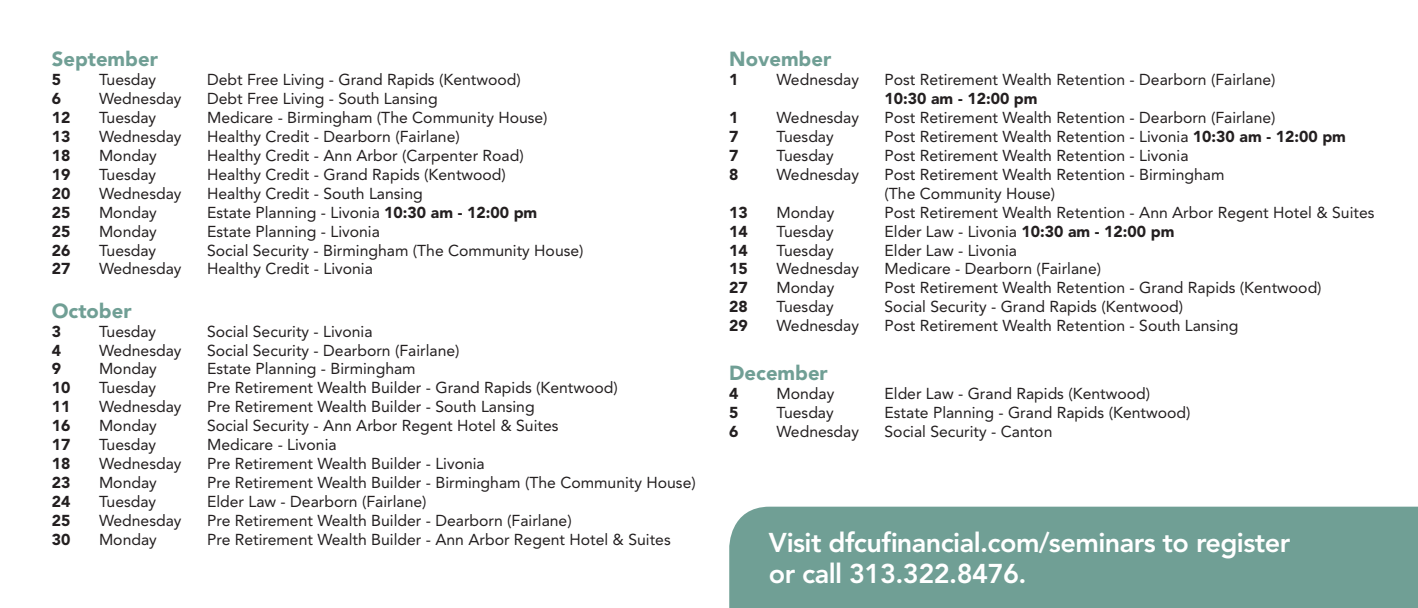
<style>
.page{position:relative;width:1418px;height:608px;background:#fff}
.page>*{position:absolute;margin:0;border:0;box-sizing:border-box;transform-origin:0 0}
.t1{font:800 27px "Avenir LT Std";letter-spacing:-.02em;color:#fff}
.t2{font:900 20.25px "Avenir LT Std";color:#709f95}
.t3{font:15.75px "Avenir LT Std";color:#231f20}
.t4{font:900 15.75px "Avenir LT Std";color:#231f20}
.s1{font-weight:900}
</style>
<div class="page">
<div style="left:729px;top:506px;width:689px;height:102px;background:#709f95"></div>
<p class="t2" style="left:52px;top:47px;width:108px">September</p>
<p class="t4" style="left:52px;top:70px;width:11px">5</p>
<p class="t3" style="left:99px;top:71px;width:59px">Tuesday</p>
<p class="t3" style="left:207px;top:71px;width:315px">Debt Free Living - Grand Rapids (Kentwood)</p>
<p class="t4" style="left:52px;top:89px;width:11px">6</p>
<p class="t3" style="left:99px;top:90px;width:84px">Wednesday</p>
<p class="t3" style="left:207px;top:90px;width:232px">Debt Free Living - South Lansing</p>
<p class="t4" style="left:52px;top:108px;width:20px">12</p>
<p class="t3" style="left:99px;top:108px;width:59px">Tuesday</p>
<p class="t3" style="left:207px;top:108px;width:342px">Medicare - Birmingham (The Community House)</p>
<p class="t4" style="left:52px;top:127px;width:20px">13</p>
<p class="t3" style="left:99px;top:127px;width:84px">Wednesday</p>
<p class="t3" style="left:207px;top:127px;width:254px">Healthy Credit - Dearborn (Fairlane)</p>
<p class="t4" style="left:52px;top:146px;width:20px">18</p>
<p class="t3" style="left:99px;top:146px;width:59px">Monday</p>
<p class="t3" style="left:207px;top:146px;width:318px">Healthy Credit - Ann Arbor (Carpenter Road)</p>
<p class="t4" style="left:52px;top:165px;width:20px">19</p>
<p class="t3" style="left:99px;top:165px;width:59px">Tuesday</p>
<p class="t3" style="left:207px;top:165px;width:300px">Healthy Credit - Grand Rapids (Kentwood)</p>
<p class="t4" style="left:52px;top:184px;width:20px">20</p>
<p class="t3" style="left:99px;top:184px;width:84px">Wednesday</p>
<p class="t3" style="left:207px;top:184px;width:217px">Healthy Credit - South Lansing</p>
<p class="t4" style="left:52px;top:203px;width:20px">25</p>
<p class="t3" style="left:99px;top:203px;width:59px">Monday</p>
<p class="t3" style="left:207px;top:203px;width:332px">Estate Planning - Livonia <span class="s1">10:30 am - 12:00 pm</span></p>
<p class="t4" style="left:52px;top:221px;width:20px">25</p>
<p class="t3" style="left:99px;top:222px;width:59px">Monday</p>
<p class="t3" style="left:207px;top:222px;width:174px">Estate Planning - Livonia</p>
<p class="t4" style="left:52px;top:240px;width:20px">26</p>
<p class="t3" style="left:99px;top:241px;width:59px">Tuesday</p>
<p class="t3" style="left:207px;top:241px;width:378px">Social Security - Birmingham (The Community House)</p>
<p class="t4" style="left:52px;top:259px;width:20px">27</p>
<p class="t3" style="left:99px;top:260px;width:84px">Wednesday</p>
<p class="t3" style="left:207px;top:260px;width:167px">Healthy Credit - Livonia</p>
<p class="t2" style="left:52px;top:298px;width:81px">October</p>
<p class="t4" style="left:52px;top:321px;width:11px">3</p>
<p class="t3" style="left:99px;top:322px;width:59px">Tuesday</p>
<p class="t3" style="left:207px;top:322px;width:167px">Social Security - Livonia</p>
<p class="t4" style="left:52px;top:340px;width:11px">4</p>
<p class="t3" style="left:99px;top:341px;width:84px">Wednesday</p>
<p class="t3" style="left:207px;top:341px;width:254px">Social Security - Dearborn (Fairlane)</p>
<p class="t4" style="left:52px;top:359px;width:11px">9</p>
<p class="t3" style="left:99px;top:360px;width:59px">Monday</p>
<p class="t3" style="left:207px;top:360px;width:210px">Estate Planning - Birmingham</p>
<p class="t4" style="left:52px;top:378px;width:20px">10</p>
<p class="t3" style="left:99px;top:378px;width:59px">Tuesday</p>
<p class="t3" style="left:207px;top:378px;width:412px">Pre Retirement Wealth Builder - Grand Rapids (Kentwood)</p>
<p class="t4" style="left:52px;top:397px;width:20px">11</p>
<p class="t3" style="left:99px;top:397px;width:84px">Wednesday</p>
<p class="t3" style="left:207px;top:397px;width:329px">Pre Retirement Wealth Builder - South Lansing</p>
<p class="t4" style="left:52px;top:416px;width:20px">16</p>
<p class="t3" style="left:99px;top:416px;width:59px">Monday</p>
<p class="t3" style="left:207px;top:416px;width:353px">Social Security - Ann Arbor Regent Hotel &amp; Suites</p>
<p class="t4" style="left:52px;top:435px;width:20px">17</p>
<p class="t3" style="left:99px;top:435px;width:59px">Tuesday</p>
<p class="t3" style="left:207px;top:435px;width:131px">Medicare - Livonia</p>
<p class="t4" style="left:52px;top:454px;width:20px">18</p>
<p class="t3" style="left:99px;top:454px;width:84px">Wednesday</p>
<p class="t3" style="left:207px;top:454px;width:279px">Pre Retirement Wealth Builder - Livonia</p>
<p class="t4" style="left:52px;top:473px;width:20px">23</p>
<p class="t3" style="left:99px;top:473px;width:59px">Monday</p>
<p class="t3" style="left:207px;top:473px;width:490px">Pre Retirement Wealth Builder - Birmingham (The Community House)</p>
<p class="t4" style="left:52px;top:491px;width:20px">24</p>
<p class="t3" style="left:99px;top:492px;width:59px">Tuesday</p>
<p class="t3" style="left:207px;top:492px;width:221px">Elder Law - Dearborn (Fairlane)</p>
<p class="t4" style="left:52px;top:510px;width:20px">25</p>
<p class="t3" style="left:99px;top:511px;width:84px">Wednesday</p>
<p class="t3" style="left:207px;top:511px;width:366px">Pre Retirement Wealth Builder - Dearborn (Fairlane)</p>
<p class="t4" style="left:52px;top:529px;width:20px">30</p>
<p class="t3" style="left:99px;top:530px;width:59px">Monday</p>
<p class="t3" style="left:207px;top:530px;width:465px">Pre Retirement Wealth Builder - Ann Arbor Regent Hotel &amp; Suites</p>
<p class="t2" style="left:729px;top:47px;width:103px">November</p>
<p class="t4" style="left:729px;top:70px;width:11px">1</p>
<p class="t3" style="left:776px;top:71px;width:84px">Wednesday</p>
<p class="t3" style="left:884px;top:71px;width:392px">Post Retirement Wealth Retention - Dearborn (Fairlane)</p>
<p class="t4" style="left:884px;top:89px;width:155px">10:30 am - 12:00 pm</p>
<p class="t4" style="left:729px;top:108px;width:11px">1</p>
<p class="t3" style="left:776px;top:108px;width:84px">Wednesday</p>
<p class="t3" style="left:884px;top:108px;width:392px">Post Retirement Wealth Retention - Dearborn (Fairlane)</p>
<p class="t4" style="left:729px;top:127px;width:11px">7</p>
<p class="t3" style="left:776px;top:127px;width:59px">Tuesday</p>
<p class="t3" style="left:884px;top:127px;width:463px">Post Retirement Wealth Retention - Livonia <span class="s1">10:30 am - 12:00 pm</span></p>
<p class="t4" style="left:729px;top:146px;width:11px">7</p>
<p class="t3" style="left:776px;top:146px;width:59px">Tuesday</p>
<p class="t3" style="left:884px;top:146px;width:305px">Post Retirement Wealth Retention - Livonia</p>
<p class="t4" style="left:729px;top:165px;width:11px">8</p>
<p class="t3" style="left:776px;top:165px;width:84px">Wednesday</p>
<p class="t3" style="left:884px;top:165px;width:341px">Post Retirement Wealth Retention - Birmingham</p>
<p class="t3" style="left:884px;top:184px;width:172px">(The Community House)</p>
<p class="t4" style="left:729px;top:203px;width:20px">13</p>
<p class="t3" style="left:776px;top:203px;width:59px">Monday</p>
<p class="t3" style="left:884px;top:203px;width:491px">Post Retirement Wealth Retention - Ann Arbor Regent Hotel &amp; Suites</p>
<p class="t4" style="left:729px;top:221px;width:20px">14</p>
<p class="t3" style="left:776px;top:222px;width:59px">Tuesday</p>
<p class="t3" style="left:884px;top:222px;width:291px">Elder Law - Livonia <span class="s1">10:30 am - 12:00 pm</span></p>
<p class="t4" style="left:729px;top:240px;width:20px">14</p>
<p class="t3" style="left:776px;top:241px;width:59px">Tuesday</p>
<p class="t3" style="left:884px;top:241px;width:134px">Elder Law - Livonia</p>
<p class="t4" style="left:729px;top:259px;width:20px">15</p>
<p class="t3" style="left:776px;top:260px;width:84px">Wednesday</p>
<p class="t3" style="left:884px;top:260px;width:218px">Medicare - Dearborn (Fairlane)</p>
<p class="t4" style="left:729px;top:278px;width:20px">27</p>
<p class="t3" style="left:776px;top:279px;width:59px">Monday</p>
<p class="t3" style="left:884px;top:279px;width:438px">Post Retirement Wealth Retention - Grand Rapids (Kentwood)</p>
<p class="t4" style="left:729px;top:297px;width:20px">28</p>
<p class="t3" style="left:776px;top:297px;width:59px">Tuesday</p>
<p class="t3" style="left:884px;top:297px;width:300px">Social Security - Grand Rapids (Kentwood)</p>
<p class="t4" style="left:729px;top:316px;width:20px">29</p>
<p class="t3" style="left:776px;top:316px;width:84px">Wednesday</p>
<p class="t3" style="left:884px;top:316px;width:355px">Post Retirement Wealth Retention - South Lansing</p>
<p class="t2" style="left:729px;top:360px;width:100px">December</p>
<p class="t4" style="left:729px;top:383px;width:11px">4</p>
<p class="t3" style="left:776px;top:384px;width:59px">Monday</p>
<p class="t3" style="left:884px;top:384px;width:267px">Elder Law - Grand Rapids (Kentwood)</p>
<p class="t4" style="left:729px;top:402px;width:11px">5</p>
<p class="t3" style="left:776px;top:403px;width:59px">Tuesday</p>
<p class="t3" style="left:884px;top:403px;width:307px">Estate Planning - Grand Rapids (Kentwood)</p>
<p class="t4" style="left:729px;top:421px;width:11px">6</p>
<p class="t3" style="left:776px;top:422px;width:84px">Wednesday</p>
<p class="t3" style="left:884px;top:422px;width:169px">Social Security - Canton</p>
<p class="t1" style="left:769px;top:526px;width:523px">Visit dfcufinancial.com/seminars to register</p>
<p class="t1" style="left:769px;top:557px;width:259px">or call 313.322.8476.</p>
</div>
